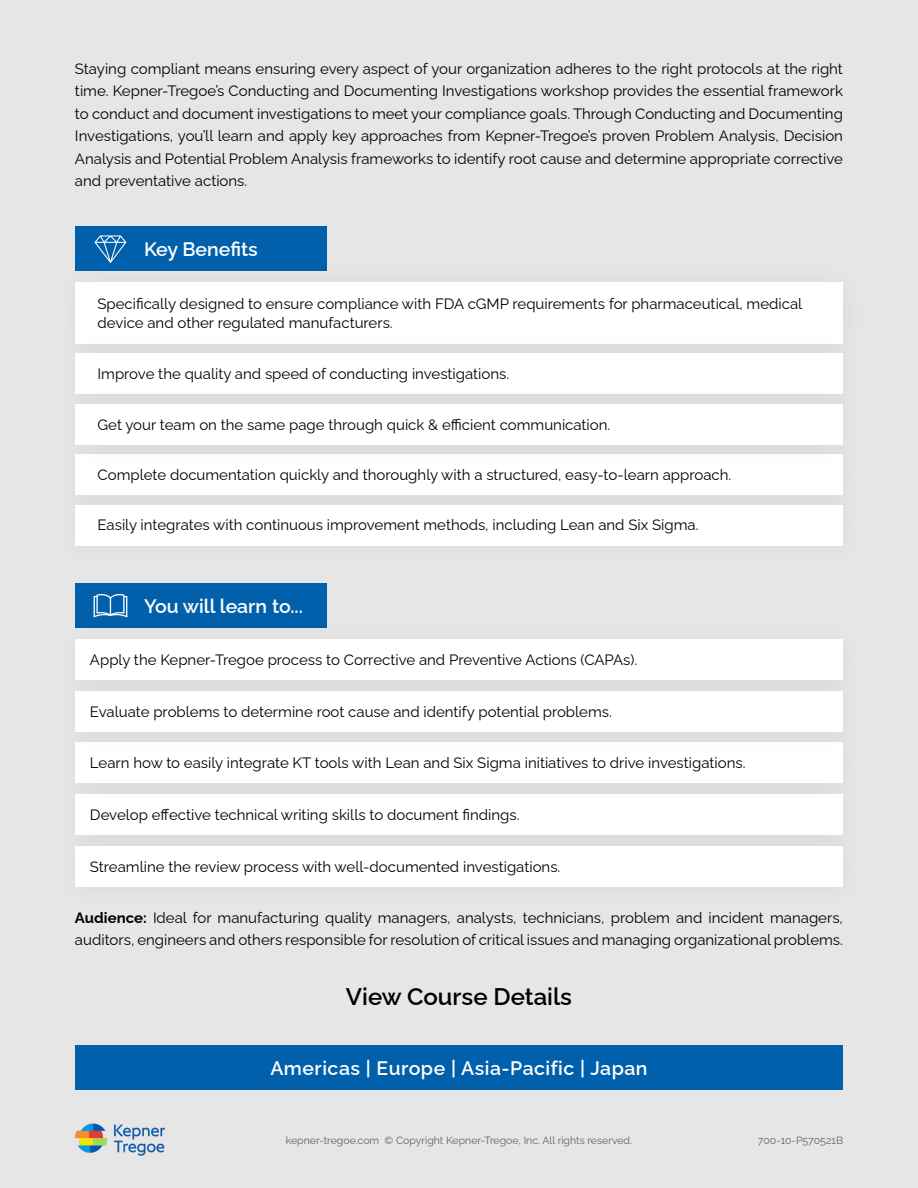
<style>
.page{position:relative;width:918px;height:1188px;background:#e5e6e5}
.page>*{position:absolute;margin:0;border:0;box-sizing:border-box;transform-origin:0 0}
.t1{font:600 24px "Raleway";color:#000}
.t2{font:600 19.5px "Raleway";letter-spacing:.02em;color:#fff}
.t3{font:600 19.5px "Raleway";color:#fff}
.t4{font:15px/22.5px "Raleway";color:#000}
.t5{font:10.5px "Raleway";color:#636366}
.t6{font:10.5px "Raleway";color:#636367}
.s1{font-weight:700}
</style>
<div class="page">
<img style="left:75px;top:1123px;width:90px;height:32px">
<div style="left:75px;top:226px;width:252px;height:46px;background:#0060ac"></div>
<div style="left:75px;top:583px;width:252px;height:45px;background:#0060ac"></div>
<div style="left:51px;top:258px;width:819px;height:113px;background:#000;opacity:.06"></div>
<div style="left:75px;top:282px;width:768px;height:62px;background:#fff"></div>
<div style="left:51px;top:330px;width:819px;height:91px;background:#000;opacity:.06"></div>
<div style="left:75px;top:354px;width:768px;height:40px;background:#fff"></div>
<div style="left:75px;top:454px;width:768px;height:41px;background:#fff"></div>
<div style="left:51px;top:616px;width:819px;height:91px;background:#000;opacity:.06"></div>
<div style="left:75px;top:639px;width:768px;height:41px;background:#fff"></div>
<div style="left:75px;top:743px;width:768px;height:40px;background:#fff"></div>
<div style="left:51px;top:667px;width:819px;height:92px;background:#000;opacity:.06"></div>
<div style="left:75px;top:691px;width:768px;height:41px;background:#fff"></div>
<div style="left:51px;top:771px;width:819px;height:91px;background:#000;opacity:.06"></div>
<div style="left:75px;top:794px;width:768px;height:41px;background:#fff"></div>
<div style="left:51px;top:822px;width:819px;height:92px;background:#000;opacity:.06"></div>
<div style="left:75px;top:846px;width:768px;height:40px;background:#fff"></div>
<div style="left:51px;top:380px;width:819px;height:91px;background:#000;opacity:.06"></div>
<div style="left:75px;top:404px;width:768px;height:40px;background:#fff"></div>
<div style="left:51px;top:481px;width:819px;height:91px;background:#000;opacity:.06"></div>
<div style="left:75px;top:505px;width:768px;height:40px;background:#fff"></div>
<svg style="left:95px;top:235px;width:31px;height:28px"></svg>
<svg style="left:94px;top:594px;width:33px;height:23px"></svg>
<div style="left:75px;top:1046px;width:768px;height:44px;background:#0060ac"></div>
<p class="t4" style="left:75px;top:55px;width:770px;text-align:justify">Staying compliant means ensuring every aspect of your organization adheres to the right protocols at the right time. Kepner-Tregoe’s Conducting and Documenting Investigations workshop provides the essential framework to conduct and document investigations to meet your compliance goals. Through Conducting and Documenting Investigations, you’ll learn and apply key approaches from Kepner-Tregoe’s proven Problem Analysis, Decision Analysis and Potential Problem Analysis frameworks to identify root cause and determine appropriate corrective and preventative actions.</p>
<h2 class="t3" style="left:144px;top:233px;width:115px">Key Benefits</h2>
<p class="t4" style="left:98px;top:292px;width:706px;line-height:19.5px">Specifically designed to ensure compliance with FDA cGMP requirements for pharmaceutical, medical device and other regulated manufacturers.</p>
<p class="t4" style="left:98px;top:361px;width:413px">Improve the quality and speed of conducting investigations.</p>
<p class="t4" style="left:98px;top:411px;width:514px">Get your team on the same page through quick &amp; efficient communication.</p>
<p class="t4" style="left:98px;top:462px;width:635px">Complete documentation quickly and thoroughly with a structured, easy-to-learn approach.</p>
<p class="t4" style="left:97px;top:512px;width:603px">Easily integrates with continuous improvement methods, including Lean and Six Sigma.</p>
<h2 class="t3" style="left:144px;top:590px;width:160px">You will learn to...</h2>
<p class="t4" style="left:90px;top:647px;width:549px">Apply the Kepner-Tregoe process to Corrective and Preventive Actions (CAPAs).</p>
<p class="t4" style="left:90px;top:698px;width:524px">Evaluate problems to determine root cause and identify potential problems.</p>
<p class="t4" style="left:90px;top:750px;width:657px">Learn how to easily integrate KT tools with Lean and Six Sigma initiatives to drive investigations.</p>
<p class="t4" style="left:90px;top:802px;width:431px">Develop effective technical writing skills to document findings.</p>
<p class="t4" style="left:90px;top:853px;width:472px">Streamline the review process with well-documented investigations.</p>
<p class="t4" style="left:75px;top:904px;width:770px"><span class="s1">Audience:</span> Ideal for manufacturing quality managers, analysts, technicians, problem and incident managers, auditors, engineers and others responsible for resolution of critical issues and managing organizational problems.</p>
<h1 class="t1" style="left:346px;top:978px;width:228px">View Course Details</h1>
<h2 class="t2" style="left:270px;top:1052px;width:379px">Americas | Europe | Asia-Pacific | Japan</h2>
<p class="t5" style="left:286px;top:1132px;width:348px">kepner-tregoe.com © Copyright Kepner-Tregoe, Inc. All rights reserved.</p>
<p class="t6" style="left:758px;top:1132px;width:87px">700-10-P570521B</p>
</div>
